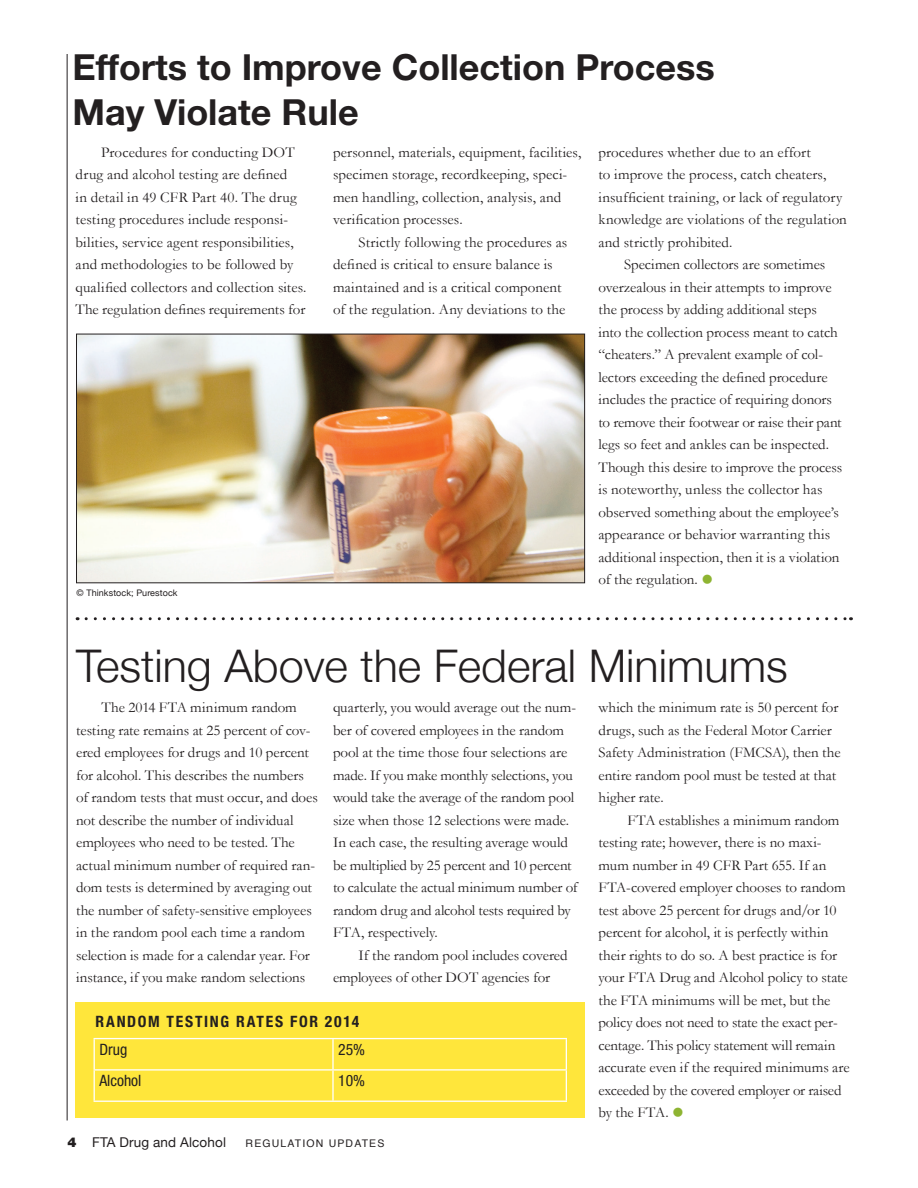
<style>
.page{position:relative;width:918px;height:1188px;background:#fff}
.page>*{position:absolute;margin:0;border:0;box-sizing:border-box;transform-origin:0 0}
.t1{font:300 45px "Helvetica Neue";color:#231f20}
.t2{font:700 36px "Helvetica Neue LT Std";color:#231f20}
.t3{font:700 condensed 15.6px "Helvetica Neue LT Std";letter-spacing:.11em;color:#231f20}
.t4{font:condensed 15.6px "Helvetica Neue LT Std";color:#231f20}
.t5{font:15px/22.5px "Garamond";color:#231f20}
.t6{font:13.5px "Helvetica Neue";letter-spacing:.01em;color:#231f20}
.t7{font:10.5px "Helvetica";letter-spacing:.11em;color:#231f20}
.t8{font:9px "Helvetica Neue";letter-spacing:.01em;color:#231f20}
.s1{color:#8eb432}
.s2{font-family:"Helvetica Neue LT Std";font-weight:900}
</style>
<div class="page">
<hr style="left:67px;top:54px;width:1px;height:1066px;background:#231f20">
<svg style="left:86px;top:617px;width:765px;height:3px"></svg>
<div style="left:76px;top:1002px;width:509px;height:116px;background:#ffe63b"></div>
<hr style="left:94px;top:1038px;width:239px;height:1px;background:#fff">
<hr style="left:94px;top:1039px;width:1px;height:30px;background:#fff">
<hr style="left:333px;top:1038px;width:234px;height:1px;background:#fff">
<hr style="left:332px;top:1039px;width:2px;height:30px;background:#fff">
<hr style="left:566px;top:1039px;width:1px;height:30px;background:#fff">
<hr style="left:94px;top:1069px;width:239px;height:2px;background:#fff">
<hr style="left:94px;top:1071px;width:1px;height:30px;background:#fff">
<hr style="left:333px;top:1069px;width:234px;height:2px;background:#fff">
<hr style="left:332px;top:1071px;width:2px;height:30px;background:#fff">
<hr style="left:566px;top:1071px;width:1px;height:30px;background:#fff">
<hr style="left:94px;top:1101px;width:239px;height:1px;background:#fff">
<hr style="left:333px;top:1101px;width:234px;height:1px;background:#fff">
<img style="left:78px;top:336px;width:505px;height:245px">
<div style="left:76px;top:334px;width:509px;height:249px;border:1px solid #231f20"></div>
<p class="t2" style="left:72px;top:45px;width:644px">Efforts to Improve Collection Process</p>
<h1 class="t2" style="left:72px;top:90px;width:288px">May Violate Rule</h1>
<p class="t5" style="left:76px;top:140px;width:232px;text-indent:26px">Procedures for conducting DOT drug and alcohol testing are defined<br>in detail in 49 CFR Part 40. The drug testing procedures include responsi&shy;bilities, service agent responsibilities, and methodologies to be followed by qualified collectors and collection sites.<br>The regulation defines requirements for</p>
<p class="t5" style="left:333px;top:140px;width:250px">personnel, materials, equipment, facilities, specimen storage, recordkeeping, speci&shy;men handling, collection, analysis, and</p>
<p class="t5" style="left:598px;top:140px;width:230px">procedures whether due to an effort to improve the process, catch cheaters,</p>
<p class="t5" style="left:598px;top:185px;width:245px">insufficient training, or lack of regulatory</p>
<p class="t5" style="left:598px;top:208px;width:250px">knowledge are violations of the regulation and strictly prohibited.</p>
<p class="t5" style="left:598px;top:253px;width:245px;text-indent:26px">Specimen collectors are sometimes overzealous in their attempts to improve the process by adding additional steps into the collection process meant to catch “cheaters.” A prevalent example of col&shy;lectors exceeding the defined procedure includes the practice of requiring donors to remove their footwear or raise their pant legs so feet and ankles can be inspected.<br>Though this desire to improve the process is noteworthy, unless the collector has observed something about the employee’s appearance or behavior warranting this additional inspection, then it is a violation of the regulation. <span class="s1">●</span></p>
<p class="t5" style="left:333px;top:208px;width:131px">verification processes.</p>
<p class="t5" style="left:333px;top:230px;width:236px;text-indent:26px">Strictly following the procedures as defined is critical to ensure balance is maintained and is a critical component of the regulation. Any deviations to the</p>
<p class="t8" style="left:77px;top:585px;width:103px">© Thinkstock; Purestock</p>
<h1 class="t1" style="left:76px;top:629px;width:713px">Testing Above the Federal Minimums</h1>
<p class="t5" style="left:76px;top:696px;width:243px;text-indent:26px">The 2014 FTA minimum random testing rate remains at 25 percent of cov&shy;ered employees for drugs and 10 percent for alcohol. This describes the numbers of random tests that must occur, and does not describe the number of individual employees who need to be tested. The actual minimum number of required ran&shy;dom tests is determined by averaging out the number of safety-sensitive employees in the random pool each time a random selection is made for a calendar year. For instance, if you make random selections</p>
<p class="t5" style="left:333px;top:696px;width:244px">quarterly, you would average out the num&shy;ber of covered employees in the random pool at the time those four selections are made. If you make monthly selections, you would take the average of the random pool</p>
<p class="t5" style="left:598px;top:696px;width:241px">which the minimum rate is 50 percent for</p>
<p class="t5" style="left:598px;top:719px;width:235px">drugs, such as the Federal Motor Carrier</p>
<p class="t5" style="left:598px;top:741px;width:244px">Safety Administration (FMCSA), then the</p>
<p class="t5" style="left:598px;top:764px;width:239px">entire random pool must be tested at that higher rate.</p>
<p class="t5" style="left:628px;top:809px;width:213px">FTA establishes a minimum random</p>
<p class="t5" style="left:598px;top:831px;width:224px">testing rate; however, there is no maxi-</p>
<p class="t5" style="left:598px;top:854px;width:249px">mum number in 49 CFR Part 655. If an<br>FTA-covered employer chooses to random test above 25 percent for drugs and/or 10</p>
<p class="t5" style="left:598px;top:921px;width:240px">percent for alcohol, it is perfectly within their rights to do so. A best practice is for</p>
<p class="t5" style="left:598px;top:966px;width:251px">your FTA Drug and Alcohol policy to state the FTA minimums will be met, but the</p>
<p class="t5" style="left:598px;top:1011px;width:240px">policy does not need to state the exact per-</p>
<p class="t5" style="left:598px;top:1034px;width:238px">centage. This policy statement will remain</p>
<p class="t5" style="left:598px;top:1056px;width:253px">accurate even if the required minimums are exceeded by the covered employer or raised</p>
<p class="t5" style="left:598px;top:1101px;width:87px">by the FTA. <span class="s1">●</span></p>
<p class="t5" style="left:333px;top:809px;width:238px">size when those 12 selections were made.</p>
<p class="t5" style="left:333px;top:831px;width:236px">In each case, the resulting average would</p>
<p class="t5" style="left:333px;top:854px;width:240px">be multiplied by 25 percent and 10 percent</p>
<p class="t5" style="left:333px;top:876px;width:246px">to calculate the actual minimum number of random drug and alcohol tests required by</p>
<p class="t5" style="left:333px;top:921px;width:106px">FTA, respectively.</p>
<p class="t5" style="left:359px;top:944px;width:211px">If the random pool includes covered</p>
<p class="t5" style="left:333px;top:966px;width:219px">employees of other DOT agencies for</p>
<p class="t3" style="left:95px;top:1012px;width:266px">RANDOM TESTING RATES FOR 2014</p>
<p class="t4" style="left:99px;top:1040px;width:29px">Drug</p>
<p class="t4" style="left:338px;top:1040px;width:28px">25%</p>
<p class="t4" style="left:99px;top:1072px;width:44px">Alcohol</p>
<p class="t4" style="left:338px;top:1072px;width:28px">10%</p>
<p class="t6" style="left:68px;top:1131px;width:160px"><span class="s2">4</span> FTA Drug and Alcohol</p>
<p class="t7" style="left:246px;top:1135px;width:140px">REGULATION UPDATES</p>
</div>
